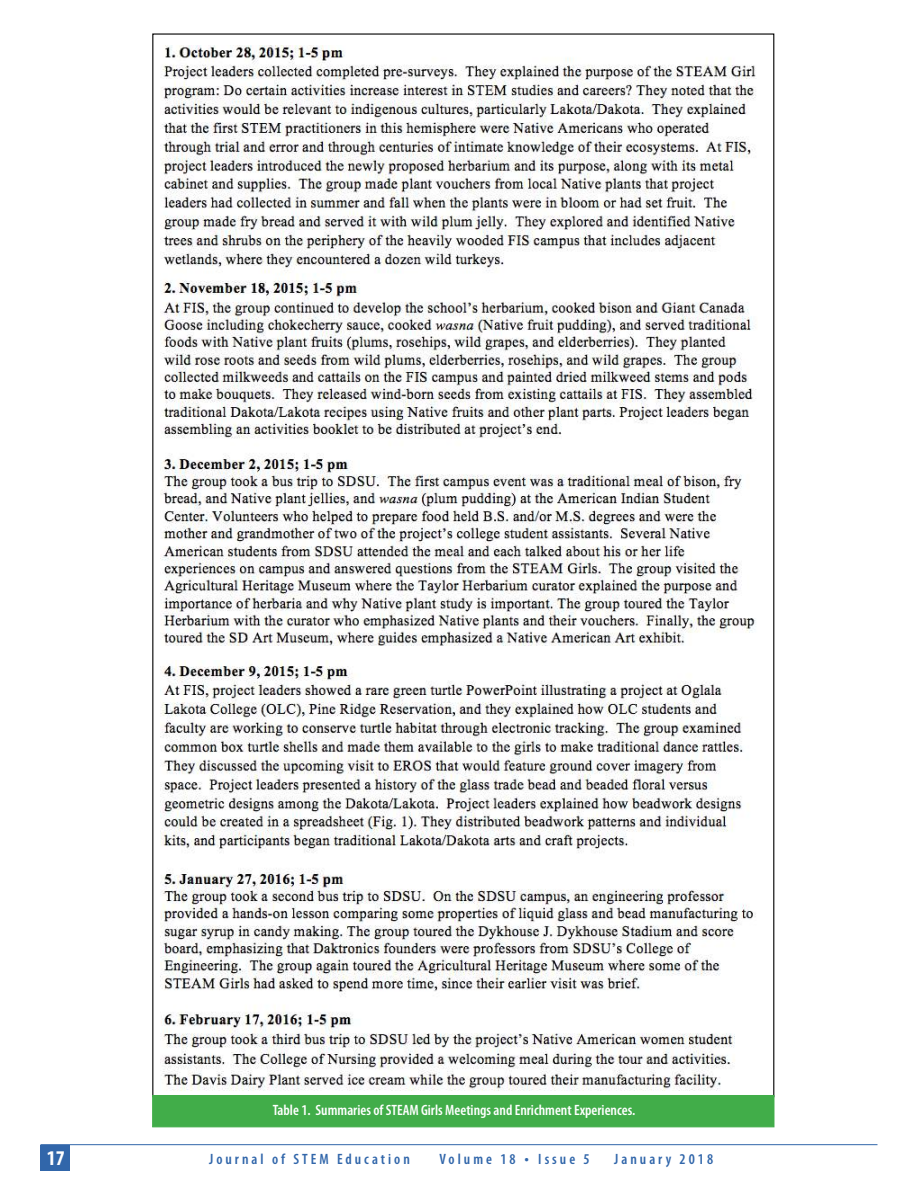
<style>
.page{position:relative;width:918px;height:1188px;background:#fff}
.page>*{position:absolute;margin:0;border:0;box-sizing:border-box;transform-origin:0 0}
.t1{font:700 condensed 21px "Myriad Pro";color:#fff}
.t2{font:600 condensed 15px "Myriad Pro";color:#fff}
.t3{font:600 condensed 15px "Myriad Pro";letter-spacing:.2em;color:#3166aa}
.s1{font-size:16.5px}
</style>
<div class="page">
<hr style="left:40px;top:1144px;width:838px;height:1px;background:#3166aa">
<div style="left:40px;top:1145px;width:30px;height:26px;background:#3166aa"></div>
<img style="left:161px;top:45px;width:595px;height:601px">
<img style="left:161px;top:661px;width:595px;height:430px">
<div style="left:152px;top:1095px;width:622px;height:32px;background:#41ad49"></div>
<p class="t2" style="left:273px;top:1101px;width:364px">Table 1. Summaries of STEAM Girls Meetings and Enrichment Experiences.</p>
<h1 class="t1" style="left:47px;top:1145px;width:19px">17</h1>
<p class="t3" style="left:209px;top:1150px;width:202px">Journal of STEM Education</p>
<p class="t3" style="left:439px;top:1150px;width:152px">Volume 18 <span class="s1">•</span> Issue 5</p>
<p class="t3" style="left:614px;top:1150px;width:100px">January 2018</p>
</div>
